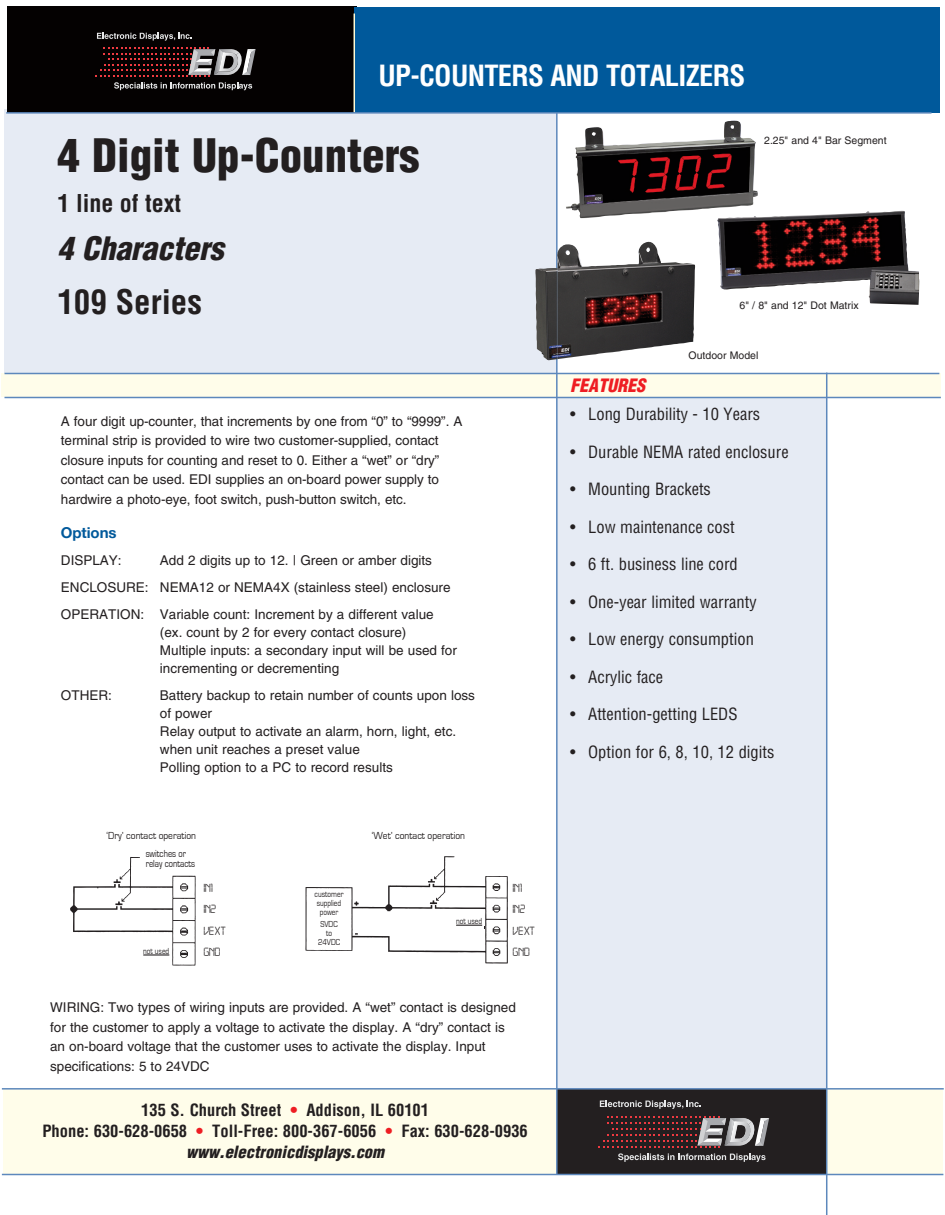
<style>
.page{position:relative;width:945px;height:1215px;background:#fff}
.page>*{position:absolute;margin:0;border:0;box-sizing:border-box;transform-origin:0 0}
.t1{font:900 condensed 45px "Helvetica LT Std";color:#231f20}
.t2{font:700 condensed 33px "Helvetica LT Std";color:#231f20}
.t3{font:italic 900 condensed 31.5px "Helvetica LT Std";color:#231f20}
.t4{font:700 condensed 28.5px "Helvetica LT Std";letter-spacing:-.025em;color:#fff}
.t5{font:700 condensed 24px "Helvetica LT Std";color:#231f20}
.t6{font:italic 900 condensed 18px "Helvetica LT Std";color:#ee1d23}
.t7{font:condensed 16.5px "Helvetica LT Std";color:#231f20}
.t8{font:700 condensed 16.5px/21px "Helvetica LT Std";color:#231f20;text-align:center}
.t9{font:700 15px "Helvetica Neue";letter-spacing:-.005em;color:#00599b}
.t10{font:13.5px/19.5px "Helvetica LT Std";color:#231f20}
.t11{font:12.3px/21.6px "LED";color:#231f20}
.t12{font:10.5px "Helvetica LT Std";color:#231f20}
.t13{font:10.5px "Eurostile";color:#231f20;scale:.9 1}
.t14{font:10.5px/10.5px "Eurostile";color:#231f20;scale:.8 1}
.t15{font:9px/9px "Eurostile";color:#231f20;text-align:center;scale:.8 1}
.s1{color:#ee1d23}
.s2{font-weight:900;font-style:italic}
</style>
<div class="page">
<div style="left:4px;top:109px;width:553px;height:265px;background:#e6ebf4"></div>
<div style="left:8px;top:7px;width:349px;height:106px;background:#040101"></div>
<div style="left:1px;top:374px;width:939px;height:23px;background:#fffdea"></div>
<div style="left:3px;top:1089px;width:939px;height:85px;background:#fffdea"></div>
<svg style="left:558px;top:1090px;width:268px;height:84px"></svg>
<div style="left:355px;top:7px;width:585px;height:105px;background:#00599b"></div>
<hr style="left:2px;top:1174px;width:941px;height:1px;background:#5d88bc">
<svg style="left:97px;top:33px;width:95px;height:8px"></svg>
<svg style="left:96px;top:47px;width:160px;height:43px"></svg>
<div style="left:557px;top:398px;width:269px;height:691px;background:#e6ebf4"></div>
<hr style="left:4px;top:373px;width:935px;height:1px;background:#5d88bc">
<hr style="left:4px;top:397px;width:937px;height:1px;background:#5d88bc">
<hr style="left:354px;top:14px;width:1px;height:98px;background:#fffbd6">
<hr style="left:6px;top:112px;width:926px;height:2px;background:#5d88bc">
<hr style="left:2px;top:1088px;width:942px;height:2px;background:#5d88bc">
<hr style="left:826px;top:373px;width:1px;height:842px;background:#5d88bc">
<hr style="left:556px;top:113px;width:2px;height:1061px;background:#5d88bc">
<svg style="left:70px;top:857px;width:126px;height:109px"></svg>
<svg style="left:305px;top:856px;width:203px;height:107px"></svg>
<img style="left:558px;top:242px;width:137px;height:117px">
<img style="left:535px;top:267px;width:23px;height:93px">
<img style="left:566px;top:120px;width:192px;height:98px">
<img style="left:717px;top:211px;width:202px;height:94px">
<h3 class="t4" style="left:379px;top:65px;width:368px">UP-COUNTERS AND TOTALIZERS</h3>
<h1 class="t1" style="left:57px;top:138px;width:364px">4 Digit Up-Counters</h1>
<h3 class="t5" style="left:57px;top:194px;width:125px">1 line of text</h3>
<h3 class="t3" style="left:57px;top:237px;width:168px">4 Characters</h3>
<h2 class="t2" style="left:57px;top:290px;width:146px">109 Series</h2>
<p class="t10" style="left:61px;top:413px;width:403px">A four digit up-counter, that increments by one from “0” to “9999”. A terminal strip is provided to wire two customer-supplied, contact closure inputs for counting and reset to 0. Either a “wet” or “dry” contact can be used. EDI supplies an on-board power supply to hardwire a photo-eye, foot switch, push-button switch, etc.</p>
<p class="t9" style="left:61px;top:524px;width:57px">Options</p>
<p class="t10" style="left:61px;top:552px;width:62px">DISPLAY:</p>
<p class="t10" style="left:61px;top:548px;width:391px;line-height:27px;text-indent:99px">Add 2 digits up to 12. | Green or amber digits<br>ENCLOSURE: NEMA12 or NEMA4X (stainless steel) enclosure<br>OPERATION: Variable count: Increment by a different value</p>
<p class="t10" style="left:160px;top:625px;width:299px;line-height:18px">(ex. count by 2 for every contact closure)<br>Multiple inputs: a secondary input will be used for incrementing or decrementing</p>
<p class="t10" style="left:61px;top:687px;width:52px">OTHER:</p>
<p class="t10" style="left:160px;top:688px;width:317px;line-height:18px">Battery backup to retain number of counts upon loss of power<br>Relay output to activate an alarm, horn, light, etc. when unit reaches a preset value<br>Polling option to a PC to record results</p>
<p class="t13" style="left:107px;top:831px;width:101px">‘Dry’ contact operation</p>
<p class="t13" style="left:372px;top:831px;width:105px">‘Wet’ contact operation</p>
<p class="t14" style="left:146px;top:848px;width:63px">switches or relay contacts</p>
<p class="t11" style="left:204px;top:877px;width:24px">IN1<br>IN2<br>VEXT<br>GND</p>
<p class="t11" style="left:513px;top:877px;width:24px">IN1<br>IN2<br>VEXT</p>
<p class="t15" style="left:315px;top:890px;width:38px">customer supplied power</p>
<p class="t15" style="left:318px;top:920px;width:29px">SVDC to<br>24VDC</p>
<p class="t15" style="left:456px;top:917px;width:34px">not used</p>
<p class="t15" style="left:143px;top:947px;width:34px">not used</p>
<p class="t11" style="left:513px;top:941px;width:18px">GND</p>
<p class="t10" style="left:50px;top:999px;width:467px">WIRING: Two types of wiring inputs are provided. A “wet” contact is designed for the customer to apply a voltage to activate the display. A “dry” contact is an on-board voltage that the customer uses to activate the display. Input specifications: 5 to 24VDC</p>
<p class="t8" style="left:42px;top:1101px;width:487px">135 S. Church Street <span class="s1">•</span> Addison, IL 60101<br>Phone: 630-628-0658 <span class="s1">•</span> Toll-Free: 800-367-6056 <span class="s1">•</span> Fax: 630-628-0936 <span class="s2">www.electronicdisplays.com</span></p>
<p class="t12" style="left:764px;top:136px;width:124px">2.25" and 4" Bar Segment</p>
<p class="t12" style="left:740px;top:301px;width:121px">6" / 8" and 12" Dot Matrix</p>
<p class="t12" style="left:689px;top:351px;width:71px">Outdoor Model</p>
<h3 class="t6" style="left:570px;top:378px;width:77px">FEATURES</h3>
<p class="t7" style="left:570px;top:408px;width:192px">• Long Durability - 10 Years</p>
<p class="t7" style="left:570px;top:445px;width:220px">• Durable NEMA rated enclosure</p>
<p class="t7" style="left:570px;top:483px;width:142px">• Mounting Brackets</p>
<p class="t7" style="left:570px;top:520px;width:166px">• Low maintenance cost</p>
<p class="t7" style="left:570px;top:558px;width:169px">• 6 ft. business line cord</p>
<p class="t7" style="left:570px;top:595px;width:188px">• One-year limited warranty</p>
<p class="t7" style="left:570px;top:633px;width:185px">• Low energy consumption</p>
<p class="t7" style="left:570px;top:670px;width:95px">• Acrylic face</p>
<p class="t7" style="left:570px;top:708px;width:169px">• Attention-getting LEDS</p>
<p class="t7" style="left:570px;top:745px;width:206px">• Option for 6, 8, 10, 12 digits</p>
</div>
